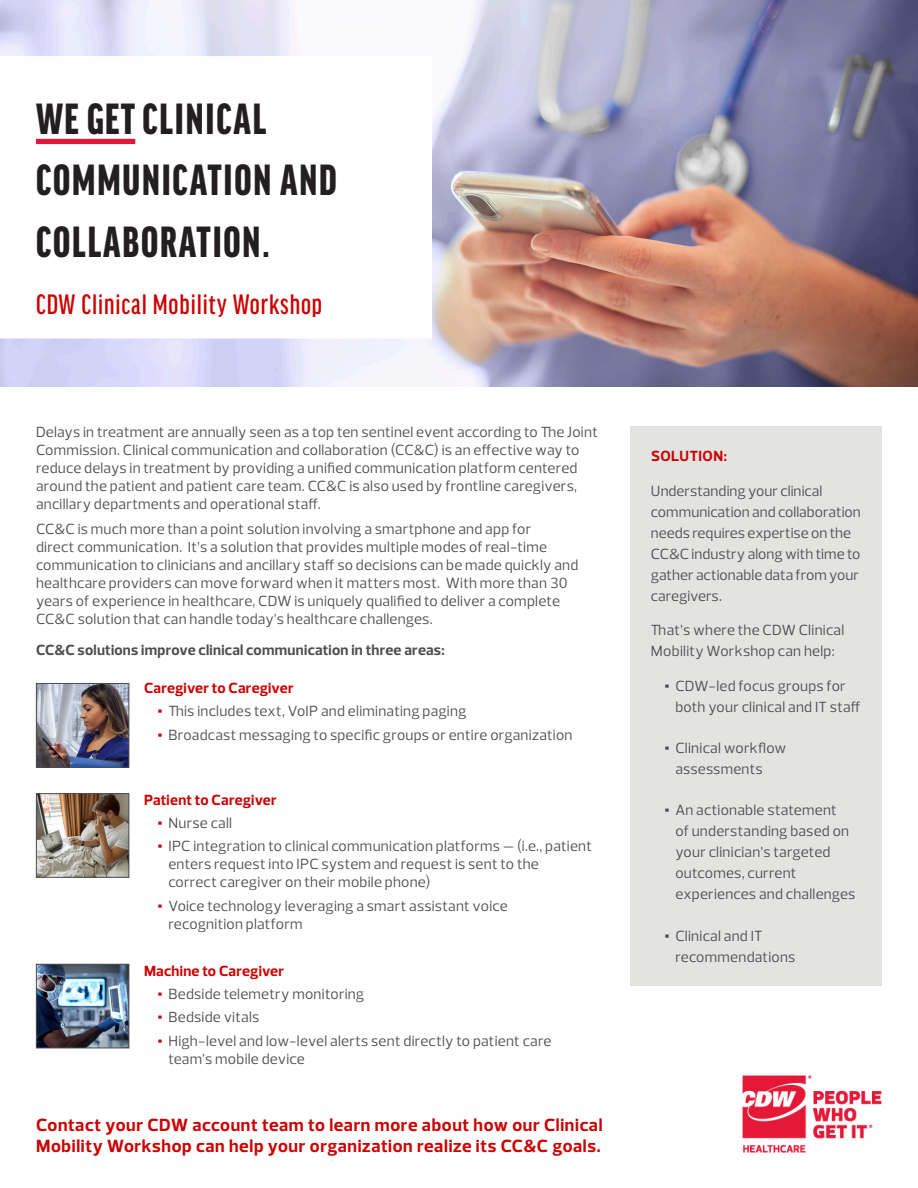
<style>
.page{position:relative;width:918px;height:1188px;background:#fff}
.page>*{position:absolute;margin:0;border:0;box-sizing:border-box;transform-origin:0 0}
.WE_GET__headline__1{font:900 extra-condensed 46.5px/61.5px "Good Headline Pro";letter-spacing:.04em;color:#231f20}
.WE_GET__subhead__2{font:500 extra-condensed 30px "Good Headline Pro";letter-spacing:.03em;color:#c00}
.t1{font:700 18px/21px "Prelo";letter-spacing:.035em;color:#c00}
.Body_Copy_-_Space_Af{font:15px/18px "Prelo";letter-spacing:.015em;color:#4d4d4f}
.Body_Copy_-_Space_Af-2{font:700 15px "Prelo";letter-spacing:.015em;color:#c00}
.Body_Copy_-_Space_Af-3{font:700 15px "Prelo";letter-spacing:.015em;color:#4d4d4f}
.s1{font-weight:900;font-size:19.5px;color:#c00}
.s2{font-weight:900;font-size:19.5px}
</style>
<div class="page">
<img style="left:0;top:0;width:918px;height:387px">
<div style="left:631px;top:426px;width:251px;height:560px;background:#e3e3e2"></div>
<svg style="left:0;top:56px;width:432px;height:283px"></svg>
<div style="left:36px;top:139px;width:99px;height:5px;background:#e3173a"></div>
<img style="left:742px;top:1075px;width:140px;height:78px">
<img style="left:38px;top:685px;width:89px;height:81px">
<div style="left:36px;top:683px;width:93px;height:85px;border:1px solid #4d4d4f"></div>
<img style="left:38px;top:966px;width:89px;height:80px">
<div style="left:36px;top:964px;width:93px;height:84px;border:1px solid #4d4d4f"></div>
<img style="left:38px;top:795px;width:89px;height:81px">
<div style="left:36px;top:793px;width:93px;height:85px;border:1px solid #4d4d4f"></div>
<p class="WE_GET__headline__1" style="left:36px;top:88px;width:302px">WE GETCLINICAL<br>COMMUNICATION AND<br>COLLABORATION.</p>
<p class="WE_GET__subhead__2" style="left:36px;top:289px;width:288px">CDW Clinical Mobility Workshop</p>
<p class="Body_Copy_-_Space_Af" style="left:36px;top:423px;width:563px">Delays in treatment are annually seen as a top ten sentinel event according to The Joint Commission. Clinical communication and collaboration (CC&amp;C) is an effective way to reduce delays in treatment by providing a unified communication platform centered around the patient and patient care team. CC&amp;C is also used by frontline caregivers, ancillary departments and operational staff.</p>
<p class="Body_Copy_-_Space_Af" style="left:36px;top:520px;width:544px">CC&amp;C is much more than a point solution involving a smartphone and app for<br>direct communication. It’s a solution that provides multiple modes of real-time communication to clinicians and ancillary staff so decisions can be made quickly and healthcare providers can move forward when it matters most. With more than 30 years of experience in healthcare, CDW is uniquely qualified to deliver a complete CC&amp;C solution that can handle today’s healthcare challenges.</p>
<p class="Body_Copy_-_Space_Af-3" style="left:36px;top:641px;width:410px">CC&amp;C solutions improve clinical communication in three areas:</p>
<p class="Body_Copy_-_Space_Af-2" style="left:144px;top:679px;width:151px">Caregiver to Caregiver</p>
<p class="Body_Copy_-_Space_Af" style="left:158px;top:702px;width:310px"><span class="s1">•</span> This includes text, VoIP and eliminating paging</p>
<p class="Body_Copy_-_Space_Af" style="left:158px;top:726px;width:417px"><span class="s1">•</span> Broadcast messaging to specific groups or entire organization</p>
<p class="Body_Copy_-_Space_Af-2" style="left:144px;top:790px;width:134px">Patient to Caregiver</p>
<p class="Body_Copy_-_Space_Af" style="left:158px;top:814px;width:76px"><span class="s1">•</span> Nurse call</p>
<p class="Body_Copy_-_Space_Af" style="left:168px;top:837px;width:425px;text-indent:-11px"><span class="s1">•</span> IPC integration to clinical communication platforms — (i.e., patient enters request into IPC system and request is sent to the<br>correct caregiver on their mobile phone)</p>
<p class="Body_Copy_-_Space_Af" style="left:168px;top:897px;width:341px;text-indent:-11px"><span class="s1">•</span> Voice technology leveraging a smart assistant voice recognition platform</p>
<p class="Body_Copy_-_Space_Af-2" style="left:144px;top:961px;width:142px">Machine to Caregiver</p>
<p class="Body_Copy_-_Space_Af" style="left:158px;top:985px;width:208px"><span class="s1">•</span> Bedside telemetry monitoring</p>
<p class="Body_Copy_-_Space_Af" style="left:158px;top:1008px;width:103px"><span class="s1">•</span> Bedside vitals</p>
<p class="Body_Copy_-_Space_Af" style="left:168px;top:1032px;width:385px;text-indent:-11px"><span class="s1">•</span> High-level and low-level alerts sent directly to patient care team’s mobile device</p>
<p class="t1" style="left:36px;top:1115px;width:568px">Contact your CDW account team to learn more about how our Clinical<br>Mobility Workshop can help your organization realize its CC&amp;C goals.</p>
<p class="Body_Copy_-_Space_Af-2" style="left:651px;top:447px;width:77px">SOLUTION:</p>
<p class="Body_Copy_-_Space_Af" style="left:651px;top:480px;width:211px;line-height:21px">Understanding your clinical communication and collaboration needs requires expertise on the<br>CC&amp;C industry along with time to gather actionable data from your caregivers.</p>
<p class="Body_Copy_-_Space_Af" style="left:651px;top:620px;width:195px;line-height:21px">That’s where the CDW Clinical<br>Mobility Workshop can help:</p>
<p class="Body_Copy_-_Space_Af" style="left:675px;top:675px;width:187px;line-height:21px;text-indent:-11px"><span class="s2">•</span> CDW-led focus groups for both your clinical and IT staff</p>
<p class="Body_Copy_-_Space_Af" style="left:675px;top:738px;width:113px;line-height:21px;text-indent:-11px"><span class="s2">•</span> Clinical workflow assessments</p>
<p class="Body_Copy_-_Space_Af" style="left:675px;top:800px;width:182px;line-height:21px;text-indent:-11px"><span class="s2">•</span> An actionable statement<br>of understanding based on your clinician’s targeted outcomes, current experiences and challenges</p>
<p class="Body_Copy_-_Space_Af" style="left:675px;top:925px;width:121px;line-height:21px;text-indent:-11px"><span class="s2">•</span> Clinical and IT recommendations</p>
</div>
